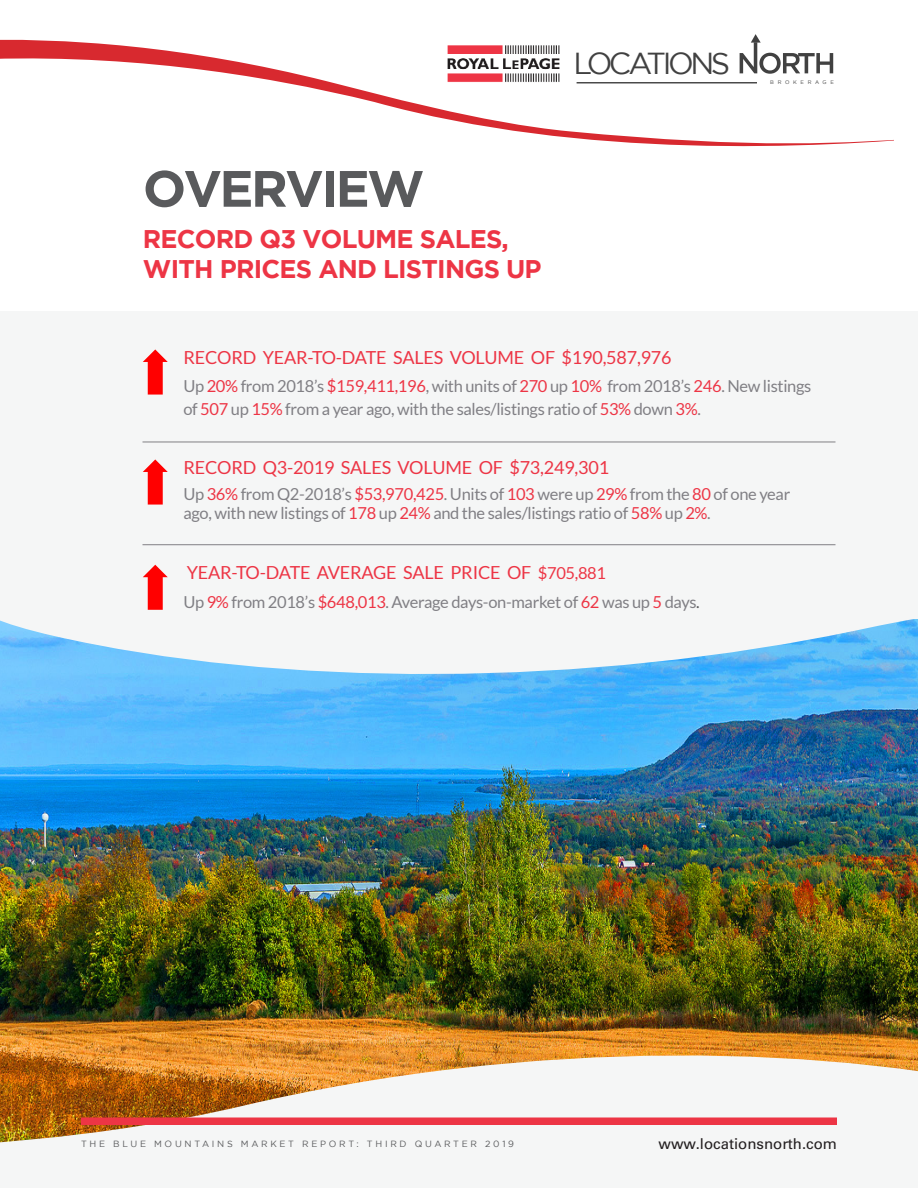
<style>
.page{position:relative;width:918px;height:1188px;background:#fff}
.page>*{position:absolute;margin:0;border:0;box-sizing:border-box;transform-origin:0 0}
.t1{font:700 51px "Gotham";letter-spacing:-.05em;color:#595a5c}
.t2{font:30.3px "Gotham";letter-spacing:-.115em;color:#414141}
.t3{font:700 25.5px/30.6px "Gotham";letter-spacing:-.03em;color:#ed3545}
.t4{font:18px "Lato";letter-spacing:-.01em;color:#ed3545}
.t5{font:16.5px/22.5px "Lato";letter-spacing:-.02em;color:#807f84}
.t6{font:15px "Univers LT Std";color:#231f20}
.t7{font:9px "Gotham";letter-spacing:.3em;color:#595a5c}
.t8{font:5.25px "Gotham";letter-spacing:.7em;color:#414141}
.s1{color:#ed3545}
.s2{font-size:16.5px}
.s3{color:#595a5c}
</style>
<div class="page">
<img style="left:0;top:689px;width:918px;height:350px">
<div style="left:0;top:311px;width:918px;height:308px;background:#f5f6f6"></div>
<svg style="left:0;top:545px;width:918px;height:144px"></svg>
<hr style="left:142px;top:544px;width:694px;height:1px;background:#807f84">
<hr style="left:142px;top:442px;width:694px;height:1px;background:#807f84">
<img style="left:0;top:1039px;width:918px;height:104px">
<svg style="left:143px;top:565px;width:25px;height:45px"></svg>
<svg style="left:143px;top:349px;width:25px;height:46px"></svg>
<svg style="left:143px;top:459px;width:25px;height:46px"></svg>
<div style="left:81px;top:1118px;width:756px;height:7px;background:#ed3545"></div>
<svg style="left:0;top:37px;width:894px;height:110px"></svg>
<h2 class="t2" style="left:573px;top:46px;width:158px">LOCATIONS</h2>
<p class="t1" style="left:143px;top:159px;width:283px">OVERVIEW</p>
<p class="t3" style="left:143px;top:223px;width:400px">RECORD Q3 VOLUME SALES,<br>WITH PRICES AND LISTINGS UP</p>
<p class="t8" style="left:770px;top:80px;width:65px">BROKERAGE</p>
<p class="t4" style="left:183px;top:347px;width:490px">RECORD YEAR-TO-DATE SALES VOLUME OF $190,587,976</p>
<p class="t5" style="left:183px;top:375px;width:630px">Up <span class="s1">20%</span> from 2018’s <span class="s1">$159,411,196</span>, with units of <span class="s1">270</span> up <span class="s1">10%</span> from 2018’s <span class="s1">246</span>. New listings of <span class="s1">507</span> up <span class="s1">15%</span> from a year ago, with the sales/listings ratio of <span class="s1">53%</span> down <span class="s1">3%</span>.</p>
<p class="t4" style="left:183px;top:457px;width:427px">RECORD Q3-2019 SALES VOLUME OF $73,249,301</p>
<p class="t5" style="left:183px;top:484px;width:608px;line-height:19.8px">Up <span class="s1">36%</span> from Q2-2018’s <span class="s1">$53,970,425</span>. Units of <span class="s1">103</span> were up <span class="s1">29%</span> from the <span class="s1">80</span> of one year ago, with new listings of <span class="s1">178</span> up <span class="s1">24%</span> and the sales/listings ratio of <span class="s1">58%</span> up <span class="s1">2%</span>.</p>
<p class="t4" style="left:187px;top:563px;width:421px">YEAR-TO-DATE AVERAGE SALE PRICE OF <span class="s2">$705,881</span></p>
<p class="t5" style="left:183px;top:590px;width:518px">Up <span class="s1">9%</span> from 2018’s <span class="s1">$648,013</span>. Average days-on-market of <span class="s1">62</span> was up <span class="s1">5</span> days<span class="s3">.</span></p>
<p class="t7" style="left:81px;top:1139px;width:435px">THE BLUE MOUNTAINS MARKET REPORT: THIRD QUARTER 2019</p>
<p class="t6" style="left:659px;top:1134px;width:180px">www.locationsnorth.com</p>
</div>
